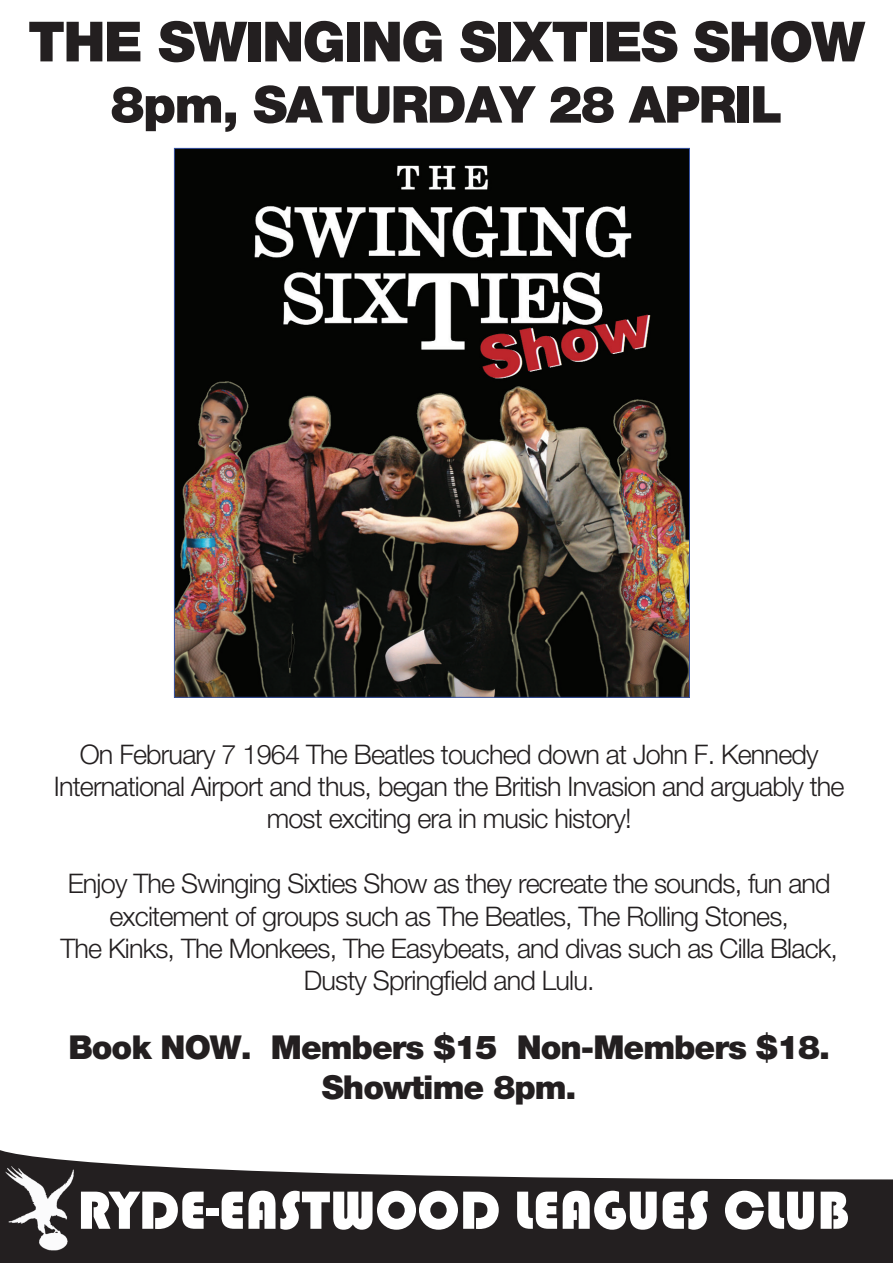
<style>
.page{position:relative;width:893px;height:1263px;background:#fff}
.page>*{position:absolute;margin:0;border:0;box-sizing:border-box;transform-origin:0 0}
.t1{font:55.65px "Bauhaus 93";color:#fff}
.t2{font:900 55.5px "Helvetica Neue";letter-spacing:-.03em;color:#231f20}
.t3{font:900 51px "Helvetica Neue";letter-spacing:-.03em;color:#231f20}
.t4{font:900 33px/39.6px "Helvetica Neue";letter-spacing:-.03em;color:#231f20;text-align:center}
.t5{font:300 27px/32.4px "Helvetica Neue";letter-spacing:-.03em;color:#231f20;text-align:center}
</style>
<div class="page">
<div style="left:0;top:1187px;width:893px;height:76px;background:#231f20"></div>
<svg style="left:0;top:1150px;width:893px;height:37px"></svg>
<img style="left:0;top:1163px;width:85px;height:88px">
<img style="left:176px;top:150px;width:511px;height:545px">
<p class="t2" style="left:28px;top:9px;width:838px">THE SWINGING SIXTIES SHOW</p>
<p class="t3" style="left:110px;top:74px;width:673px">8pm, SATURDAY 28 APRIL</p>
<p class="t5" style="left:54px;top:737px;width:792px">On February 7 1964 The Beatles touched down at John F. Kennedy<br>International Airport and thus, began the British Invasion and arguably the most exciting era in music history!</p>
<p class="t5" style="left:68px;top:867px;width:764px">Enjoy The Swinging Sixties Show as they recreate the sounds, fun and excitement of groups such as The Beatles, The Rolling Stones,</p>
<p class="t5" style="left:60px;top:932px;width:779px">The Kinks, The Monkees, The Easybeats, and divas such as Cilla Black,<br>Dusty Springfield and Lulu.</p>
<p class="t4" style="left:68px;top:1027px;width:763px">Book NOW. Members $15 Non-Members $18.<br>Showtime 8pm.</p>
<p class="t1" style="left:77px;top:1179px;width:773px">RYDE-EASTWOOD LEAGUES CLUB</p>
</div>
